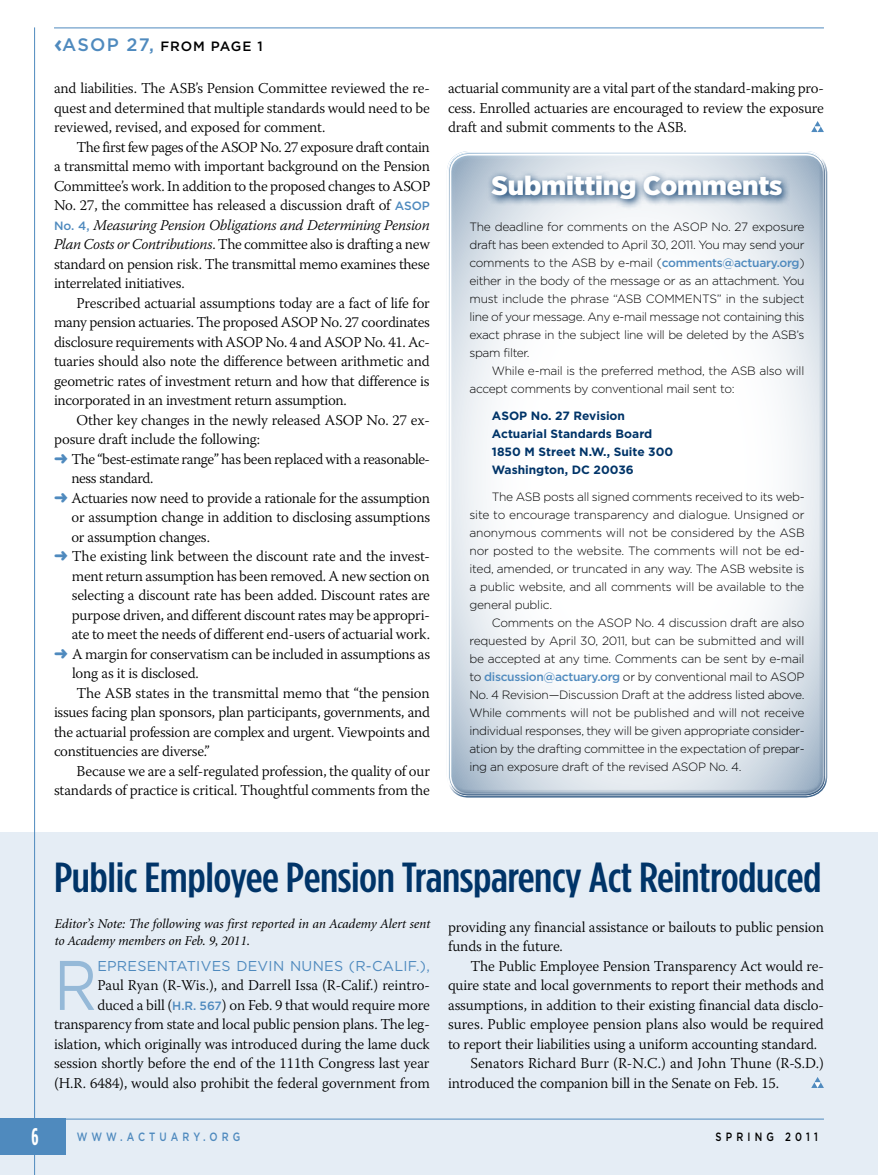
<style>
.page{position:relative;width:878px;height:1175px;background:#fff}
.page>*{position:absolute;margin:0;border:0;box-sizing:border-box;transform-origin:0 0}
.t1{font:69.9px "Gotham";color:#95b9d8;scale:.85 1}
.t2{font:500 42px "Gotham Condensed";letter-spacing:-.01em;color:#003468;scale:1.15 1}
.t3{font:900 26.7px "Gotham Narrow";letter-spacing:-.01em;color:#fff;scale:1.1 1}
.t4{font:700 24px "Gotham Condensed";color:#fff;scale:.8 1}
.t5{font:500 18px "Gotham";color:#4f8abe}
.t6{font:300 15px/19.5px "Warnock Pro";letter-spacing:-.01em;color:#000;text-align:justify}
.t7{font:14.25px "Gotham";letter-spacing:.02em;color:#4f8abe}
.t8{font:italic 13.5px/16.5px "Minion";color:#000}
.t9{font:500 13.5px "Gotham";color:#000}
.t10{font:300 12px/18px "Gotham";letter-spacing:-.025em;color:#000;text-align:justify}
.t11{font:700 12px/18px "Gotham";color:#003468}
.t12{font:500 12px "Gotham";color:#4f8abe;scale:.8 1}
.t13{font:500 12px "Gotham";letter-spacing:.43em;color:#000;scale:.8 1}
.s1{font-family:"Meta";font-weight:900}
.s2{font-size:18px;color:#4f8abe}
.s3{font-family:"Gotham";font-weight:500;font-size:12px;color:#4f8abe}
.s4{font-style:italic}
.s5{color:#4f8abe}
.s6{font-weight:500;color:#4f8abe}
</style>
<div class="page">
<div style="left:0;top:832px;width:878px;height:342px;background:#e5edf5"></div>
<hr style="left:34px;top:27px;width:1px;height:1147px;background:#4f8abe">
<hr style="left:0;top:1118px;width:824px;height:1px;background:#4f8abe">
<div style="left:0;top:1118px;width:66px;height:36px;background:#4f8abe"></div>
<hr style="left:54px;top:28px;width:770px;height:1px;background:#4f8abe">
<svg style="left:811px;top:121px;width:12px;height:11px"></svg>
<svg style="left:811px;top:1077px;width:12px;height:11px"></svg>
<div style="left:440px;top:144px;width:388px;height:646px;background:#4f8abe;opacity:.75"></div>
<div style="left:445px;top:157px;width:388px;height:647px;background:#003468;opacity:.75"></div>
<svg style="left:485px;top:170px;width:305px;height:39px;background:#a4b6c9"></svg>
<p class="t5" style="left:54px;top:33px;width:23px"><span class="s1">&lt;</span>asop</p>
<p class="t9" style="left:127px;top:37px;width:105px"><span class="s2">27,</span> from Page</p>
<p class="t9" style="left:257px;top:37px;width:7px">1</p>
<p class="t6" style="left:54px;top:78px;width:377px">and liabilities. The ASB’s Pension Committee reviewed the re&shy;quest and determined that multiple standards would need to be reviewed, revised, and exposed for comment.</p>
<p class="t6" style="left:54px;top:137px;width:378px;text-indent:22px">The first few pages of the ASOP No. 27 exposure draft contain a transmittal memo with important background on the Pension Committee’s work. In addition to the proposed changes to ASOP No. 27, the committee has released a discussion draft of <span class="s3">ASOP No. 4,</span> <span class="s4">Measuring Pension Obligations and Determining Pension Plan Costs or Contributions</span>. The committee also is drafting a new standard on pension risk. The transmittal memo examines these interrelated initiatives.</p>
<p class="t6" style="left:54px;top:293px;width:377px;text-indent:22px">Prescribed actuarial assumptions today are a fact of life for many pension actuaries. The proposed ASOP No. 27 coordinates disclosure requirements with ASOP No. 4 and ASOP No. 41. Ac&shy;tuaries should also note the difference between arithmetic and geometric rates of investment return and how that difference is incorporated in an investment return assumption.</p>
<p class="t6" style="left:77px;top:410px;width:355px">Other key changes in the newly released ASOP No. 27 ex-</p>
<p class="t6" style="left:54px;top:429px;width:207px">posure draft include the following:</p>
<p class="t6" style="left:54px;top:449px;width:377px"><span class="s5">➜</span> The “best-estimate range” has been replaced with a reasonable-</p>
<p class="t6" style="left:71px;top:468px;width:84px">ness standard.</p>
<p class="t6" style="left:54px;top:488px;width:377px"><span class="s5">➜</span> Actuaries now need to provide a rationale for the assumption</p>
<p class="t6" style="left:71px;top:507px;width:360px">or assumption change in addition to disclosing assumptions</p>
<p class="t6" style="left:71px;top:527px;width:140px">or assumption changes.</p>
<p class="t6" style="left:54px;top:546px;width:377px"><span class="s5">➜</span> The existing link between the discount rate and the invest-</p>
<p class="t6" style="left:72px;top:566px;width:359px">ment return assumption has been removed. A new section on</p>
<p class="t6" style="left:72px;top:585px;width:359px">selecting a discount rate has been added. Discount rates are</p>
<p class="t6" style="left:72px;top:605px;width:359px">purpose driven, and different discount rates may be appropri-</p>
<p class="t6" style="left:72px;top:624px;width:359px">ate to meet the needs of different end-users of actuarial work.</p>
<p class="t6" style="left:54px;top:644px;width:377px"><span class="s5">➜</span> A margin for conservatism can be included in assumptions as</p>
<p class="t6" style="left:72px;top:663px;width:128px">long as it is disclosed.</p>
<p class="t6" style="left:77px;top:683px;width:355px">The ASB states in the transmittal memo that “the pension</p>
<p class="t6" style="left:54px;top:702px;width:377px">issues facing plan sponsors, plan participants, governments, and</p>
<p class="t6" style="left:54px;top:722px;width:377px">the actuarial profession are complex and urgent. Viewpoints and</p>
<p class="t6" style="left:54px;top:741px;width:157px">constituencies are diverse.”</p>
<p class="t6" style="left:77px;top:761px;width:355px">Because we are a self-regulated profession, the quality of our</p>
<p class="t6" style="left:54px;top:780px;width:377px">standards of practice is critical. Thoughtful comments from the</p>
<p class="t6" style="left:448px;top:78px;width:377px">actuarial community are a vital part of the standard-making pro&shy;cess. Enrolled actuaries are encouraged to review the exposure draft and submit comments to the ASB.</p>
<h3 class="t3" style="left:491px;top:168px;width:266px">Submitting Comments</h3>
<p class="t10" style="left:469px;top:217px;width:337px">The deadline for comments on the ASOP No. 27 exposure draft has been extended to April 30, 2011. You may send your comments to the ASB by e-mail (<span class="s6">comments@actuary.org</span>) either in the body of the message or as an attachment. You must include the phrase “ASB COMMENTS” in the subject line of your message. Any e-mail message not containing this exact phrase in the subject line will be deleted by the ASB’s spam filter.</p>
<p class="t10" style="left:469px;top:361px;width:336px;text-indent:22px">While e-mail is the preferred method, the ASB also will accept comments by conventional mail sent to:</p>
<p class="t11" style="left:492px;top:406px;width:183px">ASOP No. 27 Revision<br>Actuarial Standards Board<br>1850 M Street N.W., Suite 300<br>Washington, DC 20036</p>
<p class="t10" style="left:469px;top:487px;width:337px;text-indent:22px">The ASB posts all signed comments received to its web&shy;site to encourage transparency and dialogue. U nsigned or anonymous comments will not be considered by the ASB nor posted to the website. The comments will not be ed&shy;ited, amended, or truncated in any way. The ASB website is a public website, and all comments will be available to the general public.</p>
<p class="t10" style="left:469px;top:613px;width:336px;text-indent:22px">Comments on the ASOP No. 4 discussion draft are also requested by April 30, 2011, but can be submitted and will be accepted at any time. Comments can be sent by e-mail to <span class="s6">discussion@actuary.org</span> or by conventional mail to ASOP No. 4 Revision—Discussion Draft at the address listed above.<br>While comments will not be published and will not receive individual responses, they will be given appropriate consider&shy;ation by the drafting committee in the expectation of prepar&shy;ing an exposure draft of the revised ASOP No. 4.</p>
<h2 class="t2" style="left:54px;top:853px;width:669px">Public Employee Pension Transparency Act Reintroduced</h2>
<p class="t8" style="left:54px;top:916px;width:377px">Editor’s Note: The following was first reported in an Academy Alert sent to Academy members on Feb. 9, 2011.</p>
<h1 class="t1" style="left:54px;top:940px;width:42px">R</h1>
<p class="t7" style="left:97px;top:956px;width:334px">EPRESENTATIVES DEVIN N UNES (R-CALIF.),</p>
<p class="t6" style="left:448px;top:917px;width:377px">providing any financial assistance or bailouts to public pension funds in the future.</p>
<p class="t6" style="left:470px;top:956px;width:355px">The Public Employee Pension Transparency Act would re-</p>
<p class="t6" style="left:448px;top:975px;width:377px">quire state and local governments to report their methods and</p>
<p class="t6" style="left:448px;top:995px;width:377px">assumptions, in addition to their existing financial data disclo-</p>
<p class="t6" style="left:448px;top:1014px;width:377px">sures. Public employee pension plans also would be required</p>
<p class="t6" style="left:448px;top:1034px;width:370px">to report their liabilities using a uniform accounting standard.</p>
<p class="t6" style="left:470px;top:1053px;width:355px">Senators Richard Burr (R-N.C.) and John Thune (R-S.D.)</p>
<p class="t6" style="left:448px;top:1073px;width:332px">introduced the companion bill in the Senate on Feb. 15.</p>
<p class="t6" style="left:54px;top:975px;width:377px;text-align:right">Paul Ryan (R-Wis.), and Darrell Issa (R-Calif.) reintro-<br>duced a bill (<span class="s3">H .R. 567</span>) on Feb. 9 that would require more transparency from state and local public pension plans. The leg&shy;islation, which originally was introduced during the lame duck session shortly before the end of the 111th Congress last year (H.R. 6484), would also prohibit the federal government from</p>
<h3 class="t4" style="left:32px;top:1122px;width:10px">6</h3>
<p class="t12" style="left:77px;top:1129px;width:180px">www.a ctuar y.org</p>
<p class="t13" style="left:715px;top:1129px;width:61px">Spr ing</p>
<p class="t13" style="left:785px;top:1129px;width:42px">2011</p>
</div>
